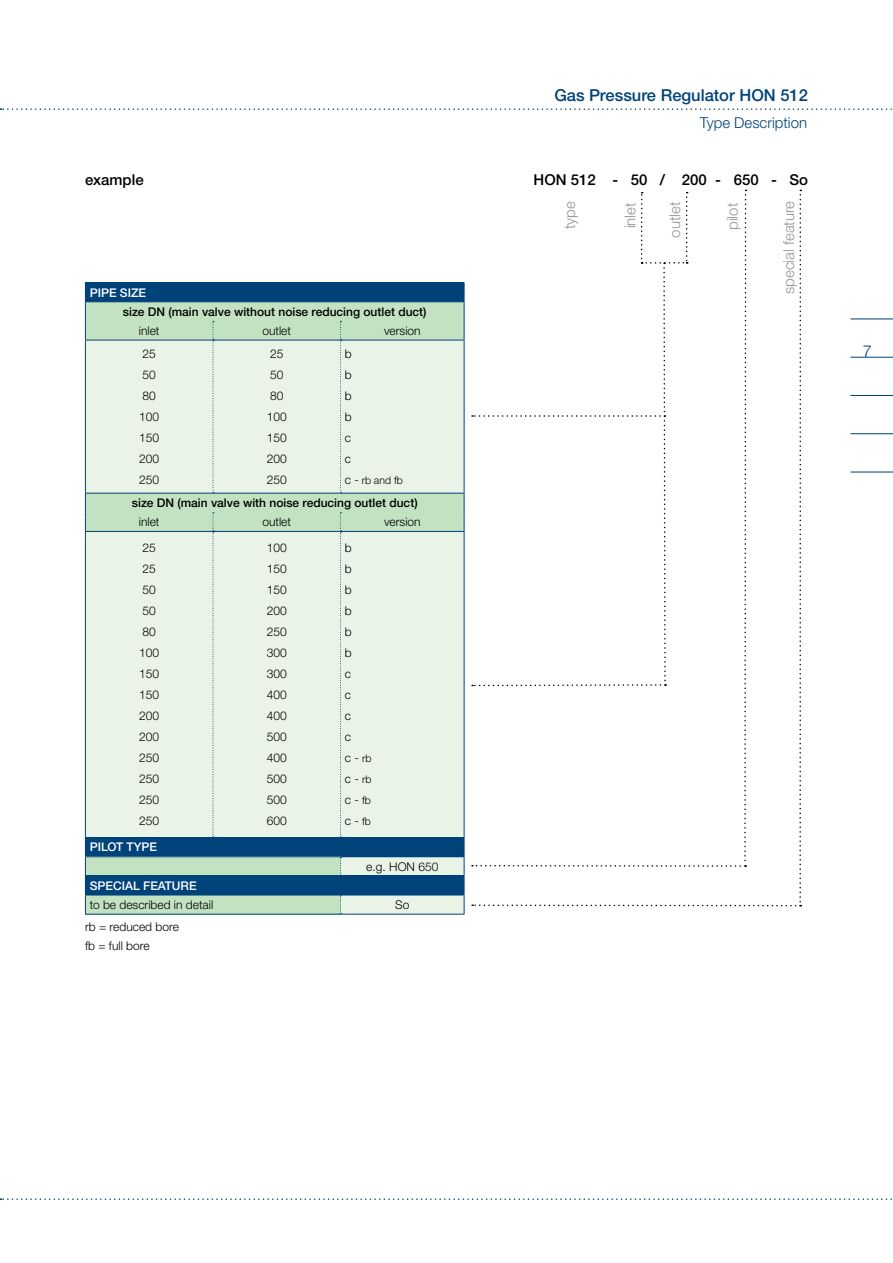
<style>
.page{position:relative;width:893px;height:1263px;background:#fff}
.page>*{position:absolute;margin:0;border:0;box-sizing:border-box;transform-origin:0 0}
.t1{font:500 16.5px "Helvetica Neue LTW1 G";color:#00427a}
.t2{font:300 16.5px "Helvetica Neue LTW1 G";color:#00427a}
.t3{font:300 15px "Helvetica Neue LTW1 G";color:#939598}
.t4{font:500 15px "Helvetica Neue LTW1 G";color:#000}
.t5{font:300 15px "Helvetica Neue LTW1 G";color:#00427a}
.t6{font:300 12px/21px "Helvetica Neue LTW1 G";color:#000}
.t7{font:500 12px "Helvetica Neue LTW1 G";color:#000}
.t8{font:500 12px "Helvetica Neue LTW1 G";color:#fff}
.t9{font:300 10.5px "Helvetica Neue LTW1 G";color:#000}
.s1{font-size:12px}
.s2{font-size:10.5px}
</style>
<div class="page">
<hr style="left:850px;top:319px;width:43px;height:1px;background:#00427a">
<hr style="left:850px;top:357px;width:43px;height:1px;background:#00427a">
<hr style="left:850px;top:395px;width:43px;height:1px;background:#00427a">
<hr style="left:850px;top:433px;width:43px;height:1px;background:#00427a">
<hr style="left:850px;top:472px;width:43px;height:1px;background:#00427a">
<svg style="left:0;top:108px;width:892px;height:2px"></svg>
<svg style="left:0;top:1198px;width:892px;height:2px"></svg>
<hr style="left:85px;top:914px;width:128px;height:1px;background:#00427a">
<hr style="left:213px;top:914px;width:128px;height:1px;background:#00427a">
<hr style="left:341px;top:914px;width:123px;height:1px;background:#00427a">
<hr style="left:85px;top:282px;width:128px;height:1px;background:#00427a">
<hr style="left:213px;top:282px;width:128px;height:1px;background:#00427a">
<hr style="left:341px;top:282px;width:123px;height:1px;background:#00427a">
<svg style="left:85px;top:283px;width:380px;height:631px;background:#cbded5"></svg>
<hr style="left:85px;top:532px;width:1px;height:305px;background:#00427a">
<hr style="left:464px;top:532px;width:1px;height:305px;background:#00427a">
<hr style="left:85px;top:837px;width:128px;height:1px;background:#00427a">
<hr style="left:213px;top:837px;width:128px;height:1px;background:#00427a">
<hr style="left:341px;top:837px;width:123px;height:1px;background:#00427a">
<svg style="left:472px;top:190px;width:329px;height:716px"></svg>
<p class="t4" style="left:85px;top:171px;width:60px">example</p>
<p class="t8" style="left:90px;top:285px;width:58px">pipe size</p>
<p class="t7" style="left:123px;top:304px;width:305px">size DN (main valve without noise reducing outlet duct)</p>
<p class="t6" style="left:139px;top:320px;width:22px">inlet</p>
<p class="t6" style="left:262px;top:320px;width:30px">outlet</p>
<p class="t6" style="left:384px;top:320px;width:38px">version</p>
<p class="t6" style="left:139px;top:343px;width:22px">25<br>50<br>80<br>100<br>150<br>200<br>250</p>
<p class="t6" style="left:267px;top:343px;width:22px">25<br>50<br>80<br>100<br>150<br>200<br>250</p>
<p class="t6" style="left:345px;top:343px;width:8px;text-align:justify">b b b b c c</p>
<p class="t9" style="left:345px;top:474px;width:59px"><span class="s1">c -</span> rb and fb</p>
<p class="t7" style="left:132px;top:495px;width:287px">size DN (main valve with noise reducing outlet duct)</p>
<p class="t6" style="left:139px;top:511px;width:22px">inlet</p>
<p class="t6" style="left:262px;top:511px;width:30px">outlet</p>
<p class="t6" style="left:384px;top:511px;width:38px">version</p>
<p class="t6" style="left:139px;top:537px;width:22px">25<br>25<br>50<br>50<br>80<br>100<br>150<br>150<br>200<br>200<br>250<br>250<br>250<br>250</p>
<p class="t6" style="left:267px;top:537px;width:22px;text-align:justify">100<br>150<br>150<br>200<br>250<br>300<br>300<br>400<br>400<br>500<br>400<br>500<br>500<br>600</p>
<p class="t6" style="left:345px;top:537px;width:28px">b<br>b<br>b<br>b<br>b<br>b<br>c<br>c<br>c<br>c<br>c - <span class="s2">rb </span>c - <span class="s2">rb </span>c - <span class="s2">fb </span>c - <span class="s2">fb</span></p>
<p class="t8" style="left:90px;top:840px;width:69px">pi lot type</p>
<p class="t6" style="left:366px;top:856px;width:74px">e.g. HON 650</p>
<p class="t8" style="left:90px;top:878px;width:108px">sp ecial feature</p>
<p class="t6" style="left:90px;top:894px;width:125px">to be described in detail</p>
<p class="t6" style="left:395px;top:894px;width:16px">So</p>
<p class="t6" style="left:85px;top:917px;width:95px;line-height:19.2px">rb = reduced bore fb = full bore</p>
<h1 class="t1" style="left:554px;top:85px;width:255px">Gas pressure regulator HON 512</h1>
<p class="t5" style="left:700px;top:113px;width:109px">Type Description</p>
<p class="t4" style="left:533px;top:171px;width:12px">HON</p>
<p class="t4" style="left:571px;top:171px;width:239px">512 - 50 / 200 - 650 - So</p>
<p class="t3" style="left:561px;top:229px;width:29px;rotate:-90deg">type</p>
<p class="t3" style="left:621px;top:228px;width:27px;rotate:-90deg">inlet</p>
<p class="t3" style="left:666px;top:238px;width:37px;rotate:-90deg">outlet</p>
<p class="t3" style="left:723px;top:230px;width:28px;rotate:-90deg">pilot</p>
<p class="t3" style="left:779px;top:294px;width:95px;rotate:-90deg">special feature</p>
<h1 class="t2" style="left:863px;top:341px;width:11px">7</h1>
</div>
